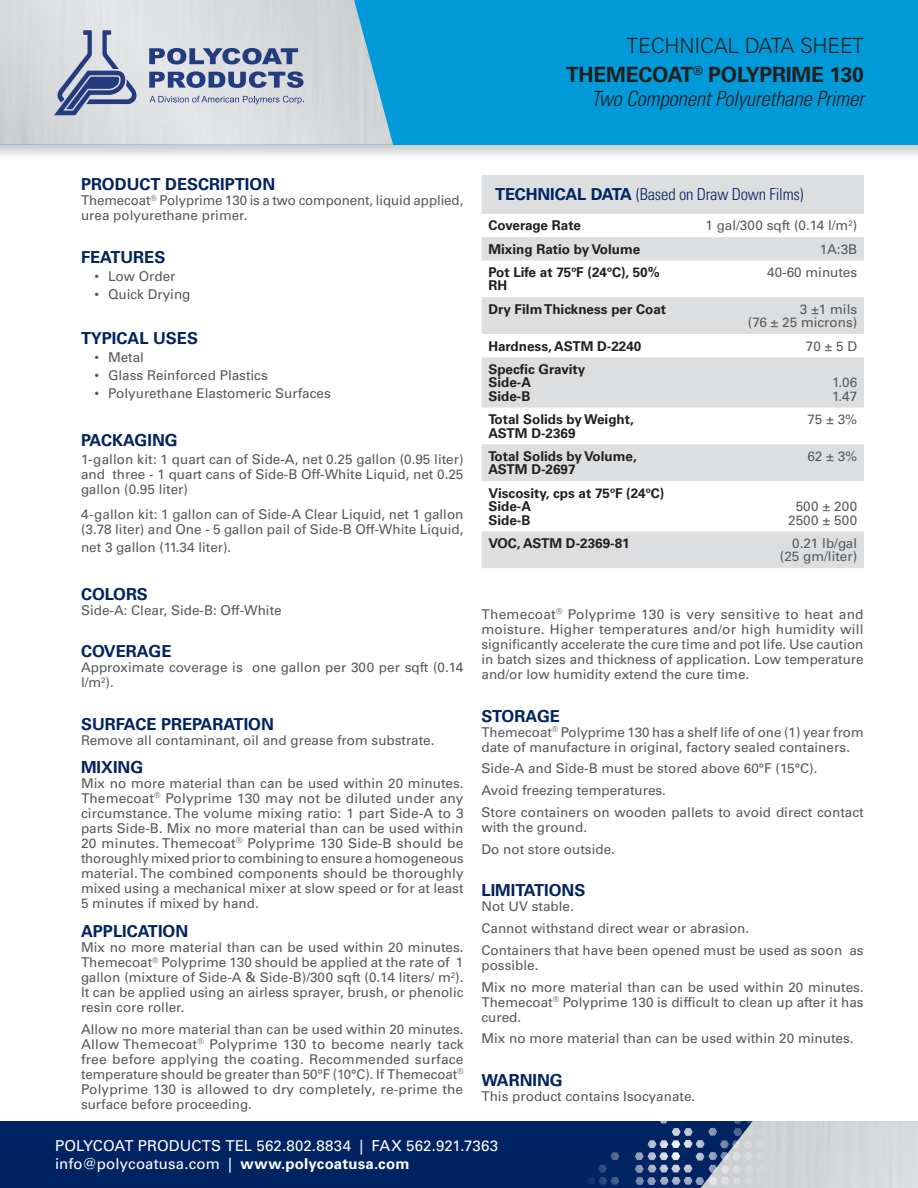
<style>
.page{position:relative;width:918px;height:1188px;background:#fff}
.page>*{position:absolute;margin:0;border:0;box-sizing:border-box;transform-origin:0 0}
.t1{font:700 21px/28.5px "Univers LT Std";letter-spacing:-.01em;color:#231f20;text-align:right}
.t2{font:italic 300 condensed 21px "Univers LT Std";letter-spacing:-.01em;color:#231f20}
.Body{font:700 16.5px "Univers LT Std";color:#002361}
.TD_Technical_Data_He{font:300 condensed 16.5px "Univers LT Std";letter-spacing:-.01em;color:#002361}
.t3{font:15px/18px "Univers LT Std";letter-spacing:.01em;color:#fff}
.Body-2{font:13.5px/15px "Univers LT Std";color:#57585a}
.TD_Bold{font:700 13.5px/13.5px "Univers LT Std";color:#231f20}
.TD_Column_2{font:13.5px "Univers LT Std";color:#57585a}
.t4{font:13.5px "Univers";color:#57585a}
.s1{font-weight:300}
.s2{font-weight:700;font-stretch:normal}
.s3{font-weight:700}
</style>
<div class="page">
<div style="left:0;top:0;width:918px;height:162px;background:#231f20;opacity:.25"></div>
<div style="left:0;top:0;width:918px;height:145px;background:#009ad9"></div>
<img style="left:0;top:0;width:393px;height:145px">
<svg style="left:54px;top:30px;width:82px;height:85px;background:#a4abc2"></svg>
<svg style="left:149px;top:71px;width:155px;height:17px;background:#7885ab"></svg>
<svg style="left:149px;top:48px;width:149px;height:16px;background:#7885ab"></svg>
<svg style="left:150px;top:96px;width:154px;height:8px"></svg>
<div style="left:0;top:1121px;width:918px;height:67px;background:#002361"></div>
<div style="left:700px;top:1121px;width:218px;height:67px;background:#d5d6d8"></div>
<svg style="left:587px;top:1152px;width:32px;height:33px"></svg>
<svg style="left:635px;top:1121px;width:144px;height:64px"></svg>
<svg style="left:482px;top:175px;width:382px;height:393px;fill:#dddee0"></svg>
<h1 class="t1" style="left:566px;top:32px;width:299px"><span class="s1">TECHNICAL DATA SHEET<br></span>THEMECOAT<sup>®</sup> POLYPRIME 130</h1>
<h1 class="t2" style="left:591px;top:86px;width:274px">Two Component Polyurethane Primer</h1>
<p class="Body" style="left:81px;top:175px;width:196px">PRODUCT DESCRIPTION</p>
<p class="Body-2" style="left:81px;top:193px;width:384px">Themecoat<sup>®</sup> Polyprime 130 is a two component, liquid applied, urea polyurethane primer.</p>
<p class="Body" style="left:81px;top:247px;width:86px">FEATURES</p>
<p class="t4" style="left:94px;top:268px;width:83px">• Low Order</p>
<p class="t4" style="left:94px;top:286px;width:98px">• Quick Drying</p>
<p class="Body" style="left:81px;top:328px;width:119px">TYPICAL USES</p>
<p class="t4" style="left:94px;top:349px;width:51px">• Metal</p>
<p class="t4" style="left:94px;top:367px;width:175px">• Glass Reinforced Plastics</p>
<p class="t4" style="left:94px;top:385px;width:238px">• Polyurethane Elastomeric Surfaces</p>
<p class="Body" style="left:81px;top:430px;width:98px">PACKAGING</p>
<p class="Body-2" style="left:81px;top:452px;width:384px;text-align:justify">1-gallon kit: 1 quart can of Side-A, net 0.25 gallon (0.95 liter) and three - 1 quart cans of Side-B Off-White Liquid, net 0.25 gallon (0.95 liter)</p>
<p class="Body-2" style="left:81px;top:506px;width:384px">4-gallon kit: 1 gallon can of Side-A Clear Liquid, net 1 gallon (3.78 liter) and One - 5 gallon pail of Side-B Off-White Liquid,</p>
<p class="Body-2" style="left:81px;top:539px;width:152px">net 3 gallon (11.34 liter).</p>
<p class="Body" style="left:81px;top:584px;width:68px">COLORS</p>
<p class="Body-2" style="left:81px;top:602px;width:202px">Side-A: Clear, Side-B: Off-White</p>
<p class="Body" style="left:81px;top:642px;width:92px">COVERAGE</p>
<p class="Body-2" style="left:81px;top:660px;width:384px">Approximate coverage is one gallon per 300 per sqft (0.14 l/m<sup>2</sup>).</p>
<p class="Body" style="left:81px;top:715px;width:194px">SURFACE PREPARATION</p>
<p class="Body-2" style="left:81px;top:733px;width:355px">Remove all contaminant, oil and grease from substrate.</p>
<p class="Body" style="left:81px;top:757px;width:64px">MIXING</p>
<p class="Body-2" style="left:81px;top:776px;width:384px;text-align:justify">Mix no more material than can be used within 20 minutes.<br>Themecoat<sup>®</sup> Polyprime 130 may not be diluted under any circumstance. The volume mixing ratio: 1 part Side-A to 3 parts Side-B. Mix no more material than can be used within 20 minutes. Themecoat<sup>®</sup> Polyprime 130 Side-B should be thoroughly mixed prior to combining to ensure a homogeneous material. The combined components should be thoroughly mixed using a mechanical mixer at slow speed or for at least 5 minutes if mixed by hand.</p>
<p class="Body" style="left:81px;top:922px;width:109px">APPLICATION</p>
<p class="Body-2" style="left:81px;top:940px;width:384px;text-align:justify">Mix no more material than can be used within 20 minutes.<br>Themecoat<sup>®</sup> Polyprime 130 should be applied at the rate of 1 gallon (mixture of Side-A &amp; Side-B)/300 sqft (0.14 liters/ m<sup>2</sup>).<br>It can be applied using an airless sprayer, brush, or phenolic resin core roller.</p>
<p class="Body-2" style="left:81px;top:1022px;width:384px;text-align:justify">Allow no more material than can be used within 20 minutes.<br>Allow Themecoat<sup>®</sup> Polyprime 130 to become nearly tack free before applying the coating. Recommended surface temperature should be greater than 50°F (10°C). If Themecoat<sup>® </sup>Polyprime 130 is allowed to dry completely, re-prime the surface before proceeding.</p>
<p class="TD_Technical_Data_He" style="left:495px;top:185px;width:310px"><span class="s2">TECHNICAL DATA</span> (Based on Draw Down Films)</p>
<p class="TD_Bold" style="left:488px;top:219px;width:94px">Coverage Rate</p>
<p class="TD_Column_2" style="left:706px;top:218px;width:153px">1 gal/300 sqft (0.14 l/m<sup>2</sup>)</p>
<p class="TD_Bold" style="left:488px;top:242px;width:154px">Mixing Ratio by Volume</p>
<p class="TD_Column_2" style="left:820px;top:241px;width:39px">1A:3B</p>
<p class="TD_Bold" style="left:488px;top:266px;width:173px">Pot Life at 75ºF (24ºC), 50%<br>RH</p>
<p class="TD_Column_2" style="left:767px;top:264px;width:92px">40-60 minutes</p>
<p class="TD_Bold" style="left:488px;top:302px;width:179px">Dry Film Thickness per Coat</p>
<p class="TD_Column_2" style="left:800px;top:301px;width:59px">3 ±1 mils</p>
<p class="TD_Column_2" style="left:748px;top:314px;width:111px">(76 ± 25 microns)</p>
<p class="TD_Bold" style="left:488px;top:339px;width:155px">Hardness, ASTM D-2240</p>
<p class="TD_Column_2" style="left:806px;top:338px;width:53px">70 ± 5 D</p>
<p class="TD_Bold" style="left:488px;top:362px;width:98px">Specfic Gravity</p>
<p class="TD_Bold" style="left:488px;top:376px;width:44px">Side-A</p>
<p class="TD_Bold" style="left:488px;top:389px;width:44px">Side-B</p>
<p class="TD_Column_2" style="left:832px;top:375px;width:26px">1.06</p>
<p class="TD_Column_2" style="left:832px;top:388px;width:26px">1.47</p>
<p class="TD_Bold" style="left:488px;top:413px;width:147px">Total Solids by Weight,</p>
<p class="TD_Bold" style="left:488px;top:426px;width:89px">ASTM D-2369</p>
<p class="TD_Bold" style="left:488px;top:449px;width:150px">Total Solids by Volume,</p>
<p class="TD_Bold" style="left:488px;top:463px;width:89px">ASTM D-2697</p>
<p class="TD_Bold" style="left:488px;top:486px;width:177px">Viscosity, cps at 75ºF (24ºC)</p>
<p class="TD_Bold" style="left:488px;top:500px;width:44px">Side-A</p>
<p class="TD_Bold" style="left:488px;top:513px;width:44px">Side-B</p>
<p class="TD_Column_2" style="left:807px;top:411px;width:51px">75 ± 3%</p>
<p class="TD_Column_2" style="left:807px;top:448px;width:51px">62 ± 3%</p>
<p class="TD_Column_2" style="left:796px;top:498px;width:63px">500 ± 200</p>
<p class="TD_Column_2" style="left:788px;top:512px;width:71px">2500 ± 500</p>
<p class="TD_Bold" style="left:488px;top:537px;width:143px">VOC, ASTM D-2369-81</p>
<p class="TD_Column_2" style="left:792px;top:535px;width:67px">0.21 lb/gal</p>
<p class="TD_Column_2" style="left:780px;top:549px;width:79px">(25 gm/liter)</p>
<p class="Body-2" style="left:482px;top:607px;width:384px;text-align:justify">Themecoat<sup>®</sup> Polyprime 130 is very sensitive to heat and moisture. Higher temperatures and/or high humidity will significantly accelerate the cure time and pot life. Use caution in batch sizes and thickness of application. Low temperature and/or low humidity extend the cure time.</p>
<p class="Body" style="left:482px;top:706px;width:80px">STORAGE</p>
<p class="Body-2" style="left:482px;top:724px;width:384px">Themecoat<sup>®</sup> Polyprime 130 has a shelf life of one (1) year from date of manufacture in original, factory sealed containers.</p>
<p class="Body-2" style="left:482px;top:761px;width:337px">Side-A and Side-B must be stored above 60°F (15°C).</p>
<p class="Body-2" style="left:482px;top:783px;width:186px">Avoid freezing temperatures.</p>
<p class="Body-2" style="left:482px;top:805px;width:384px">Store containers on wooden pallets to avoid direct contact with the ground.</p>
<p class="Body-2" style="left:482px;top:841px;width:135px">Do not store outside.</p>
<p class="Body" style="left:482px;top:881px;width:105px">LIMITATIONS</p>
<p class="Body-2" style="left:482px;top:899px;width:94px">Not UV stable.</p>
<p class="Body-2" style="left:482px;top:921px;width:269px">Cannot withstand direct wear or abrasion.</p>
<p class="Body-2" style="left:482px;top:943px;width:384px">Containers that have been opened must be used as soon as possible.</p>
<p class="Body-2" style="left:482px;top:979px;width:384px;text-align:justify">Mix no more material than can be used within 20 minutes.<br>Themecoat<sup>®</sup> Polyprime 130 is difficult to clean up after it has cured.</p>
<p class="Body-2" style="left:482px;top:1031px;width:374px">Mix no more material than can be used within 20 minutes.</p>
<p class="Body" style="left:482px;top:1071px;width:83px">WARNING</p>
<p class="Body-2" style="left:482px;top:1089px;width:215px">This product contains Isocyanate.</p>
<p class="t3" style="left:55px;top:1137px;width:445px">POLYCOAT PRODUCTS TEL 562.802.8834 | FAX 562.921.7363 info@polycoatusa.com | <span class="s3">www.polycoatusa.com</span></p>
</div>
